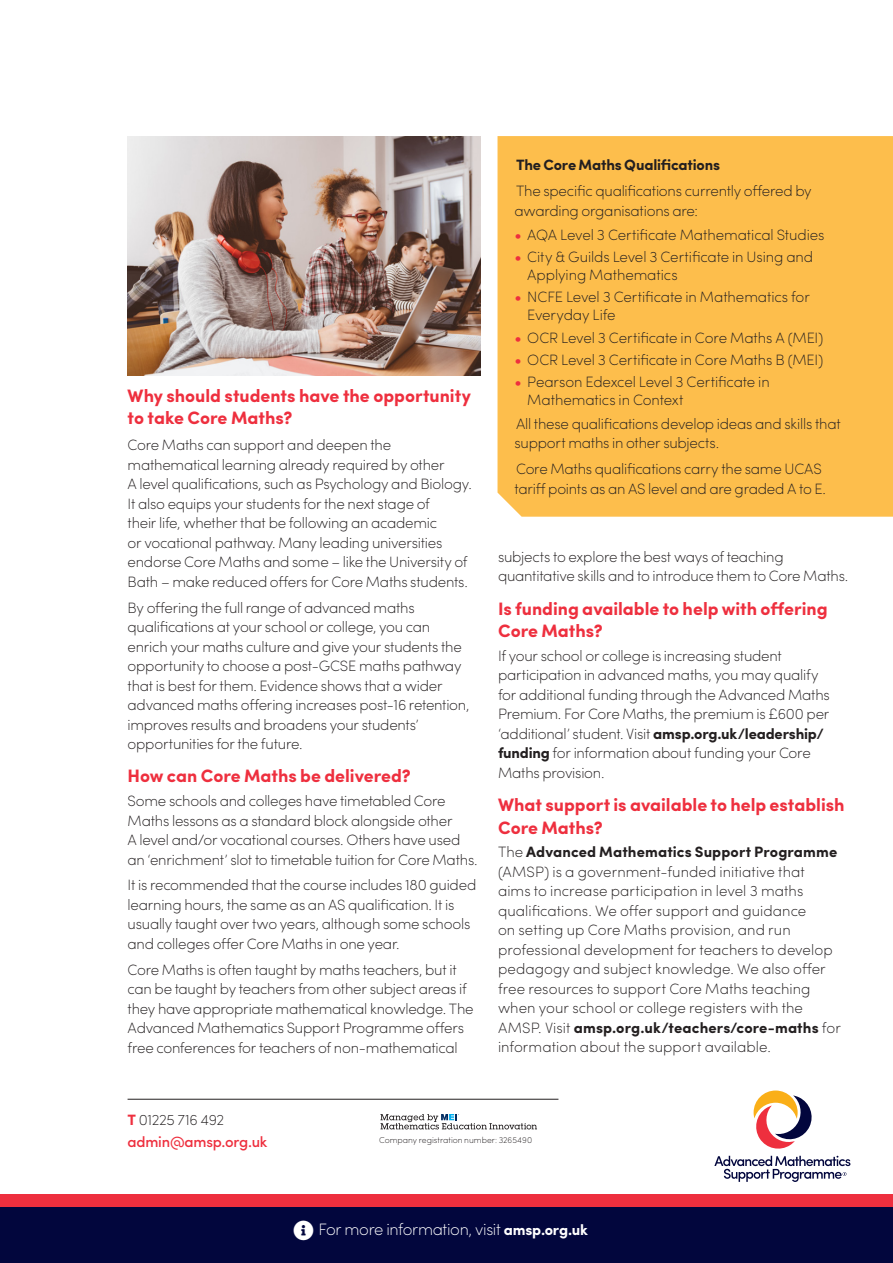
<style>
.page{position:relative;width:893px;height:1263px;background:#fff}
.page>*{position:absolute;margin:0;border:0;box-sizing:border-box;transform-origin:0 0}
.SUB{font:700 18px/22.5px "Sofia Pro";color:#ee2f3e}
.Text{font:700 18px/22.5px "Sofia Pro";color:#ee2f3e}
.Text-2{font:200 16.5px "Sofia Pro";letter-spacing:-.02em;color:#fff}
.Text-3{font:200 15px/19.5px "Sofia Pro";letter-spacing:-.015em;color:#231f20}
.Text-4{font:200 15px/19.5px "Sofia Pro";letter-spacing:.005em;color:#231f20}
.Text_2{font:200 15px/19.5px "Sofia Pro";letter-spacing:-.015em;color:#231f20}
.Text-5{font:700 15px "Sofia Pro";letter-spacing:-.015em;color:#231f20}
.Text-6{font:500 15px "Sofia Pro";letter-spacing:-.015em;color:#ee2f3e}
.Text-7{font:200 8.55px "Sofia Pro";letter-spacing:.005em;color:#231f20}
.s1{font-weight:700;color:#ee2f3e}
.s2{font-weight:700}
.s3{font-weight:700;font-size:15px}
</style>
<div class="page">
<div style="left:0;top:1194px;width:893px;height:14px;background:#ee2f3e"></div>
<div style="left:0;top:1208px;width:893px;height:55px;background:#02063d"></div>
<div style="left:497px;top:136px;width:396px;height:381px;background:#fdbe4c"></div>
<img style="left:128px;top:136px;width:352px;height:240px">
<svg style="left:714px;top:1090px;width:136px;height:92px"></svg>
<hr style="left:128px;top:1099px;width:430px;height:1px;background:#231f20">
<svg style="left:380px;top:1114px;width:157px;height:15px"></svg>
<p class="Text" style="left:128px;top:383px;width:345px">Why should students have the opportunity to take Core Maths?</p>
<p class="Text-3" style="left:128px;top:434px;width:346px">Core Maths can support and deepen the mathematical learning already required by other<br>A level qualifications, such as Psychology and Biology.<br>It also equips your students for the next stage of<br>their life, whether that be following an academic<br>or vocational pathway. Many leading universities endorse Core Maths and some – like the University of Bath – make reduced offers for Core Maths students.</p>
<p class="Text-3" style="left:128px;top:597px;width:343px">By offering the full range of advanced maths qualifications at your school or college, you can enrich your maths culture and give your students the opportunity to choose a post-GCSE maths pathway that is best for them. Evidence shows that a wider advanced maths offering increases post-16 retention, improves results and broadens your students’ opportunities for the future.</p>
<p class="SUB" style="left:128px;top:764px;width:285px">How can Core Maths be delivered?</p>
<p class="Text-3" style="left:128px;top:790px;width:352px">Some schools and colleges have timetabled Core Maths lessons as a standard block alongside other<br>A level and/or vocational courses. Others have used an ‘enrichment’ slot to timetable tuition for Core Maths.</p>
<p class="Text-3" style="left:128px;top:875px;width:350px">It is recommended that the course includes 180 guided learning hours, the same as an AS qualification. It is usually taught over two years, although some schools and colleges offer Core Maths in one year.</p>
<p class="Text-3" style="left:128px;top:959px;width:348px">Core Maths is often taught by maths teachers, but it can be taught by teachers from other subject areas if they have appropriate mathematical knowledge. The Advanced Mathematics Support Programme offers free conferences for teachers of non-mathematical</p>
<p class="Text-5" style="left:516px;top:153px;width:206px">The Core Maths Qualifications</p>
<p class="Text_2" style="left:514px;top:180px;width:299px">The specific qualifications currently offered by awarding organisations are:</p>
<p class="Text-3" style="left:514px;top:224px;width:312px"><span class="s1">•</span> AQA Level 3 Certificate Mathematical Studies</p>
<p class="Text-3" style="left:527px;top:247px;width:287px;line-height:18px;text-indent:-13px"><span class="s1">•</span> City &amp; Guilds Level 3 Certificate in Using and<br>Applying Mathematics</p>
<p class="Text-3" style="left:527px;top:287px;width:284px;line-height:18px;text-indent:-13px"><span class="s1">•</span> NCFE Level 3 Certificate in Mathematics for<br>Everyday Life</p>
<p class="Text-3" style="left:514px;top:327px;width:310px"><span class="s1">•</span> OCR Level 3 Certificate in Core Maths A (MEI)</p>
<p class="Text-3" style="left:514px;top:349px;width:310px"><span class="s1">•</span> OCR Level 3 Certificate in Core Maths B (MEI)</p>
<p class="Text-3" style="left:527px;top:372px;width:244px;line-height:18px;text-indent:-13px"><span class="s1">•</span> Pearson Edexcel Level 3 Certificate in<br>Mathematics in Context</p>
<p class="Text_2" style="left:514px;top:413px;width:328px">All these qualifications develop ideas and skills that support maths in other subjects.</p>
<p class="Text_2" style="left:514px;top:458px;width:313px">Core Maths qualifications carry the same UCAS tariff points as an AS level and are graded A to E.</p>
<p class="Text-3" style="left:498px;top:546px;width:352px">subjects to explore the best ways of teaching quantitative skills and to introduce them to Core Maths.</p>
<p class="SUB" style="left:498px;top:596px;width:331px">Is funding available to help with offering<br>Core Maths?</p>
<p class="Text-3" style="left:498px;top:645px;width:333px">If your school or college is increasing student participation in advanced maths, you may qualify for additional funding through the Advanced Maths Premium. For Core Maths, the premium is £600 per ‘additional’ student. Visit <span class="s2">amsp.org.uk/leadership/ funding</span> for information about funding your Core Maths provision.</p>
<p class="SUB" style="left:498px;top:792px;width:348px">What support is available to help establish<br>Core Maths?</p>
<p class="Text-4" style="left:498px;top:841px;width:344px">The <span class="s2">Advanced Mathematics Support Programme </span>(AMSP) is a government-funded initiative that aims to increase participation in level 3 maths qualifications. We offer support and guidance<br>on setting up Core Maths provision, and run professional development for teachers to develop pedagogy and subject knowledge. We also offer free resources to support Core Maths teaching when your school or college registers with the AMSP. Visit <span class="s2">amsp.org.uk/teachers/core-maths</span> for information about the support available.</p>
<p class="Text-3" style="left:128px;top:1109px;width:98px"><span class="s1">T</span> 01225 716 492</p>
<p class="Text-6" style="left:128px;top:1130px;width:141px">admin@amsp.org.uk</p>
<p class="Text-7" style="left:379px;top:1134px;width:155px">Company registration number: 3265490</p>
<p class="Text-2" style="left:318px;top:1218px;width:271px">For more information, visit <span class="s3">amsp.org.uk</span></p>
</div>
